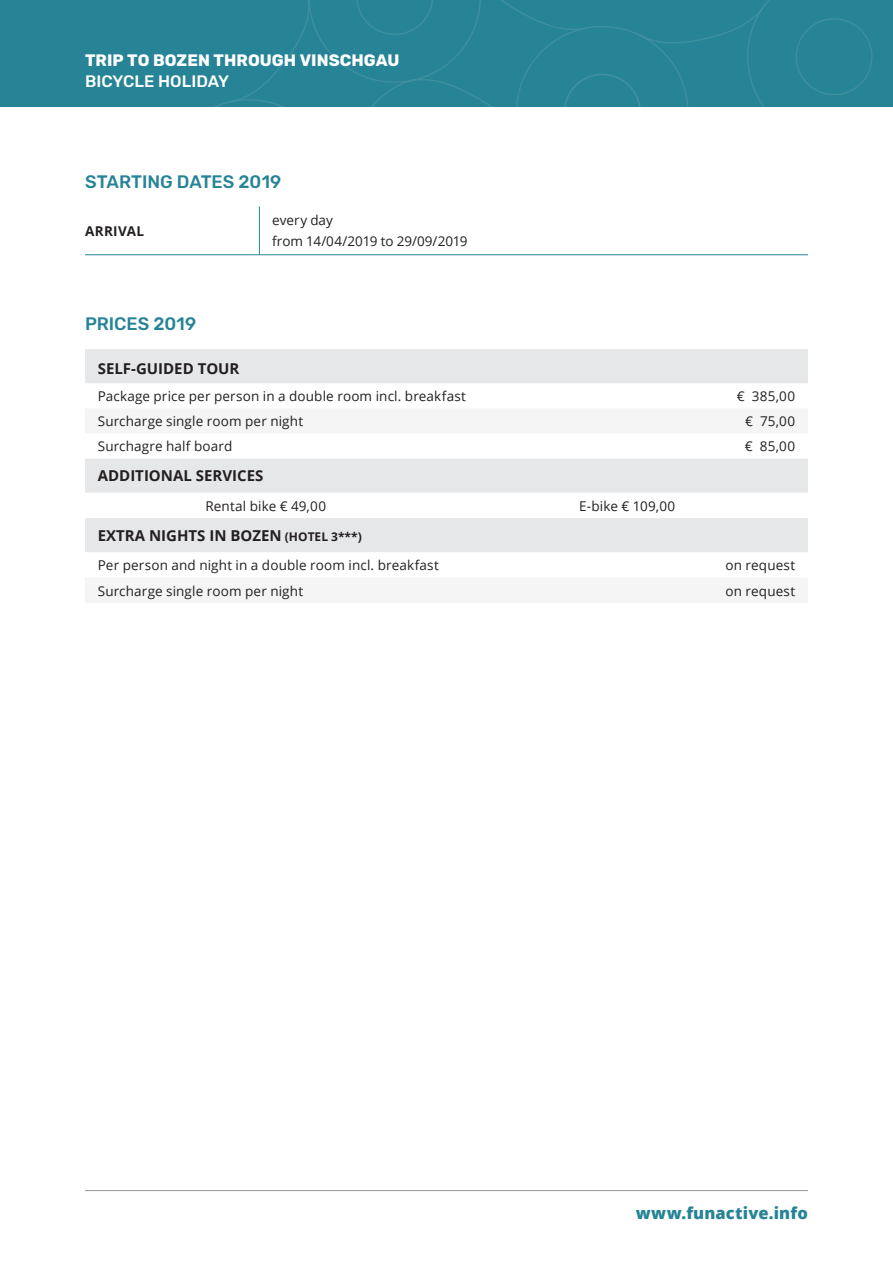
<style>
.page{position:relative;width:893px;height:1263px;background:#fff}
.page>*{position:absolute;margin:0;border:0;box-sizing:border-box;transform-origin:0 0}
.t1{font:500 18px "Rubik";color:#268496}
.t2{font:700 16.5px "Rubik";letter-spacing:.005em;color:#fff}
.t3{font:800 16.5px "Open Sans";letter-spacing:.01em;color:#268496}
.t4{font:500 16.5px "Rubik";color:#fff}
.t5{font:700 15px "Open Sans";color:#231f20}
.t6{font:13.5px/21px "Open Sans";letter-spacing:.01em;color:#231f20}
.t7{font:700 13.5px "Open Sans";letter-spacing:.025em;color:#231f20}
.s1{font-size:12px}
</style>
<div class="page">
<div style="left:0;top:0;width:893px;height:106px;background:#268496"></div>
<svg style="left:216px;top:0;width:657px;height:106px"></svg>
<hr style="left:85px;top:1190px;width:723px;height:1px;background:#939598">
<hr style="left:259px;top:206px;width:1px;height:49px;background:#268496">
<hr style="left:85px;top:254px;width:174px;height:1px;background:#268496">
<hr style="left:259px;top:254px;width:549px;height:1px;background:#268496">
<div style="left:85px;top:349px;width:723px;height:34px;background:#e6e7e9"></div>
<svg style="left:85px;top:459px;width:723px;height:93px;fill:#e6e7e9"></svg>
<p class="t2" style="left:85px;top:51px;width:316px">TRIP TO BOZEN THROUGH VINSCHGAU</p>
<p class="t4" style="left:85px;top:72px;width:146px">BICYCLE HOLIDAY</p>
<h1 class="t1" style="left:85px;top:171px;width:198px">STARTING DATES 2019</h1>
<p class="t7" style="left:85px;top:221px;width:60px">ARRIVAL</p>
<p class="t6" style="left:272px;top:209px;width:197px">every day<br>from 14/04/2019 to 29/09/2019</p>
<h1 class="t1" style="left:85px;top:314px;width:113px">PRICES 2019</h1>
<p class="t5" style="left:98px;top:358px;width:138px">SELF-GUIDED TOUR</p>
<p class="t6" style="left:98px;top:385px;width:370px">Package price per person in a double room incl. breakfast</p>
<p class="t6" style="left:737px;top:385px;width:60px">€ 385,00</p>
<p class="t6" style="left:98px;top:410px;width:207px">Surcharge single room per night</p>
<p class="t6" style="left:745px;top:410px;width:52px">€ 75,00</p>
<p class="t6" style="left:98px;top:435px;width:136px">Surchagre half board</p>
<p class="t6" style="left:745px;top:435px;width:52px">€ 85,00</p>
<p class="t5" style="left:98px;top:465px;width:12px">ADD</p>
<p class="t5" style="left:130px;top:465px;width:133px">ITIONAL SERVICES</p>
<p class="t6" style="left:205px;top:495px;width:122px">Rental bike € 49,00</p>
<p class="t6" style="left:579px;top:495px;width:98px">E-bike € 109,00</p>
<p class="t5" style="left:98px;top:525px;width:265px">EXTRA NIGHTS IN BOZEN <span class="s1">(HOTEL 3***)</span></p>
<p class="t6" style="left:98px;top:554px;width:342px">Per person and night in a double room incl. breakfast</p>
<p class="t6" style="left:725px;top:554px;width:71px">on request</p>
<p class="t6" style="left:98px;top:580px;width:207px">Surcharge single room per night</p>
<p class="t6" style="left:725px;top:580px;width:71px">on request</p>
<p class="t3" style="left:636px;top:1200px;width:174px">www.funactive.info</p>
</div>
